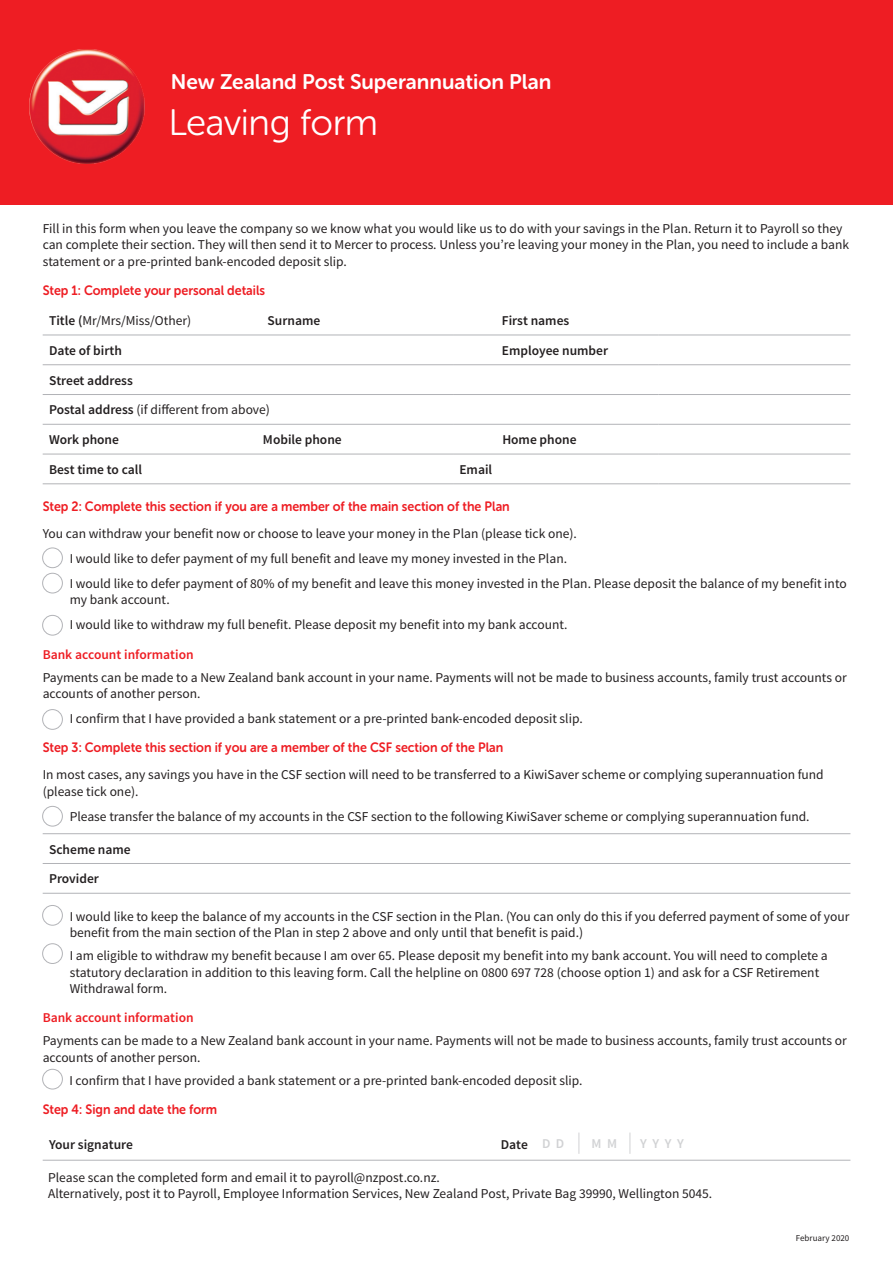
<style>
.page{position:relative;width:893px;height:1263px;background:#fff}
.page>*{position:absolute;margin:0;border:0;box-sizing:border-box;transform-origin:0 0}
.t1{font:36.75px "Museo Sans Rounded 300";letter-spacing:-.01em;color:#fff}
.t2{font:21px "Museo Sans Rounded 700";color:#fff}
.body_text{font:13.5px/16.5px "Source Sans Pro";color:#231f20}
.Forms_-_Head_1{font:13.5px "Museo Sans Rounded 700";color:#ee1d23;scale:.93 1}
.Form_-_Question{font:600 13.5px "Source Sans Pro";color:#231f20}
.Form_-_Question-2{font:13.5px "Source Sans Pro";color:#231f20}
.Form_subhead{font:600 13.5px "Source Sans Pro";color:#ee1d23}
.body_text-2{font:600 13.5px "Source Sans Pro";color:#231f20}
.Form_-_Question-3{font:600 13.5px "Source Sans Pro";color:#d1d2d4}
.t3{font:9px "Source Sans Pro";color:#231f20}
.s1{font-weight:600}
</style>
<div class="page">
<div style="left:0;top:0;width:893px;height:204px;background:#ee1d23"></div>
<img style="left:29px;top:49px;width:116px;height:115px">
<hr style="left:43px;top:335px;width:410px;height:1px;background:#b2b3b7">
<hr style="left:453px;top:335px;width:205px;height:1px;background:#b2b3b7">
<hr style="left:658px;top:335px;width:192px;height:1px;background:#b2b3b7">
<hr style="left:43px;top:364px;width:410px;height:1px;background:#b2b3b7">
<hr style="left:453px;top:364px;width:205px;height:1px;background:#b2b3b7">
<hr style="left:658px;top:364px;width:192px;height:1px;background:#b2b3b7">
<hr style="left:43px;top:394px;width:410px;height:1px;background:#b2b3b7">
<hr style="left:453px;top:394px;width:205px;height:1px;background:#b2b3b7">
<hr style="left:658px;top:394px;width:192px;height:1px;background:#b2b3b7">
<hr style="left:43px;top:424px;width:410px;height:1px;background:#b2b3b7">
<hr style="left:453px;top:424px;width:205px;height:1px;background:#b2b3b7">
<hr style="left:658px;top:424px;width:192px;height:1px;background:#b2b3b7">
<hr style="left:43px;top:454px;width:410px;height:1px;background:#b2b3b7">
<hr style="left:453px;top:454px;width:205px;height:1px;background:#b2b3b7">
<hr style="left:658px;top:454px;width:192px;height:1px;background:#b2b3b7">
<hr style="left:43px;top:483px;width:410px;height:1px;background:#b2b3b7">
<hr style="left:453px;top:483px;width:205px;height:1px;background:#b2b3b7">
<hr style="left:658px;top:483px;width:192px;height:1px;background:#b2b3b7">
<hr style="left:43px;top:833px;width:807px;height:1px;background:#b2b3b7">
<hr style="left:43px;top:863px;width:807px;height:1px;background:#b2b3b7">
<hr style="left:43px;top:893px;width:807px;height:1px;background:#b2b3b7">
<hr style="left:43px;top:1160px;width:807px;height:1px;background:#b2b3b7">
<svg style="left:578px;top:1132px;width:1px;height:22px"></svg>
<svg style="left:630px;top:1133px;width:1px;height:21px"></svg>
<div style="left:42px;top:547px;width:21px;height:21px;border:1px solid #b2b3b7;border-radius:50%"></div>
<div style="left:42px;top:615px;width:21px;height:20px;border:1px solid #b2b3b7;border-radius:50%"></div>
<div style="left:42px;top:806px;width:21px;height:20px;border:1px solid #b2b3b7;border-radius:50%"></div>
<div style="left:42px;top:573px;width:21px;height:20px;border:1px solid #b2b3b7;border-radius:50%"></div>
<div style="left:42px;top:905px;width:21px;height:20px;border:1px solid #b2b3b7;border-radius:50%"></div>
<div style="left:42px;top:709px;width:21px;height:21px;border:1px solid #b2b3b7;border-radius:50%"></div>
<div style="left:42px;top:1069px;width:21px;height:20px;border:1px solid #b2b3b7;border-radius:50%"></div>
<div style="left:42px;top:943px;width:21px;height:21px;border:1px solid #b2b3b7;border-radius:50%"></div>
<p class="t2" style="left:171px;top:70px;width:382px">New Zealand Post Superannuation Plan</p>
<p class="t1" style="left:169px;top:103px;width:211px">Leaving form</p>
<p class="body_text" style="left:43px;top:220px;width:808px">Fill in this form when you leave the company so we know what you would like us to do with your savings in the Plan. Return it to Payroll so they can complete their section. They will then send it to Mercer to process. Unless you’re leaving your money in the Plan, you need to include a bank statement or a pre-printed bank-encoded deposit slip.</p>
<p class="Forms_-_Head_1" style="left:43px;top:283px;width:241px">Step 1: Complete your personal details</p>
<p class="Form_-_Question-2" style="left:49px;top:312px;width:144px"><span class="s1">Title (</span>Mr/Mrs/Miss/Other)</p>
<p class="Form_-_Question" style="left:268px;top:312px;width:54px">Surname</p>
<p class="Form_-_Question" style="left:502px;top:312px;width:69px">First names</p>
<p class="Form_-_Question" style="left:49px;top:342px;width:74px">Date of birth</p>
<p class="Form_-_Question" style="left:502px;top:342px;width:108px">Employee number</p>
<p class="Form_-_Question" style="left:49px;top:372px;width:85px">Street address</p>
<p class="Form_-_Question-2" style="left:49px;top:402px;width:222px"><span class="s1">Postal address</span> (if different from above)</p>
<p class="Form_-_Question" style="left:49px;top:431px;width:71px">Work phone</p>
<p class="Form_-_Question" style="left:263px;top:431px;width:80px">Mobile phone</p>
<p class="Form_-_Question" style="left:502px;top:431px;width:76px">Home phone</p>
<p class="Form_-_Question" style="left:49px;top:461px;width:95px">Best time to call</p>
<p class="Form_-_Question" style="left:459px;top:461px;width:34px">Email</p>
<p class="Forms_-_Head_1" style="left:43px;top:499px;width:504px">Step 2: Complete this section if you are a member of the main section of the Plan</p>
<p class="body_text" style="left:43px;top:525px;width:536px">You can withdraw your benefit now or choose to leave your money in the Plan (please tick one).</p>
<p class="body_text" style="left:70px;top:550px;width:499px">I would like to defer payment of my full benefit and leave my money invested in the Plan.</p>
<p class="body_text" style="left:70px;top:575px;width:779px">I would like to defer payment of 80% of my benefit and leave this money invested in the Plan. Please deposit the balance of my benefit into my bank account.</p>
<p class="body_text" style="left:70px;top:617px;width:499px">I would like to withdraw my full benefit. Please deposit my benefit into my bank account.</p>
<p class="Form_subhead" style="left:43px;top:646px;width:152px">Bank account information</p>
<p class="body_text" style="left:43px;top:669px;width:806px">Payments can be made to a New Zealand bank account in your name. Payments will not be made to business accounts, family trust accounts or accounts of another person.</p>
<p class="body_text" style="left:70px;top:710px;width:515px">I confirm that I have provided a bank statement or a pre-printed bank-encoded deposit slip.</p>
<p class="Forms_-_Head_1" style="left:43px;top:740px;width:497px">Step 3: Complete this section if you are a member of the CSF section of the Plan</p>
<p class="body_text" style="left:43px;top:767px;width:783px">In most cases, any savings you have in the CSF section will need to be transferred to a KiwiSaver scheme or complying superannuation fund (please tick one).</p>
<p class="body_text" style="left:70px;top:808px;width:741px">Please transfer the balance of my accounts in the CSF section to the following KiwiSaver scheme or complying superannuation fund.</p>
<p class="body_text-2" style="left:49px;top:841px;width:83px">Scheme name</p>
<p class="body_text-2" style="left:49px;top:870px;width:51px">Provider</p>
<p class="body_text" style="left:70px;top:908px;width:781px">I would like to keep the balance of my accounts in the CSF section in the Plan. (You can only do this if you deferred payment of some of your benefit from the main section of the Plan in step 2 above and only until that benefit is paid.)</p>
<p class="body_text" style="left:70px;top:947px;width:760px">I am eligible to withdraw my benefit because I am over 65. Please deposit my benefit into my bank account. You will need to complete a statutory declaration in addition to this leaving form. Call the helpline on 0800 697 728 (choose option 1) and ask for a CSF Retirement<br>Withdrawal form.</p>
<p class="Form_subhead" style="left:43px;top:1009px;width:152px">Bank account information</p>
<p class="body_text" style="left:43px;top:1033px;width:806px">Payments can be made to a New Zealand bank account in your name. Payments will not be made to business accounts, family trust accounts or accounts of another person.</p>
<p class="body_text" style="left:69px;top:1072px;width:515px">I confirm that I have provided a bank statement or a pre-printed bank-encoded deposit slip.</p>
<p class="Forms_-_Head_1" style="left:43px;top:1101px;width:189px">Step 4: Sign and date the form</p>
<p class="Form_-_Question" style="left:49px;top:1136px;width:85px">Your signature</p>
<p class="Form_-_Question" style="left:501px;top:1136px;width:29px">Date</p>
<p class="Form_-_Question-3" style="left:542px;top:1135px;width:24px">D D</p>
<p class="Form_-_Question-3" style="left:592px;top:1135px;width:27px">M M</p>
<p class="Form_-_Question-3" style="left:640px;top:1135px;width:45px">Y Y Y Y</p>
<p class="body_text" style="left:48px;top:1169px;width:393px">Please scan the completed form and email it to payroll@nzpost.co.nz.</p>
<p class="body_text" style="left:48px;top:1186px;width:666px">Alternatively, post it to Payroll, Employee Information Services, New Zealand Post, Private Bag 39990, Wellington 5045.</p>
<p class="t3" style="left:796px;top:1232px;width:55px">February 2020</p>
</div>
